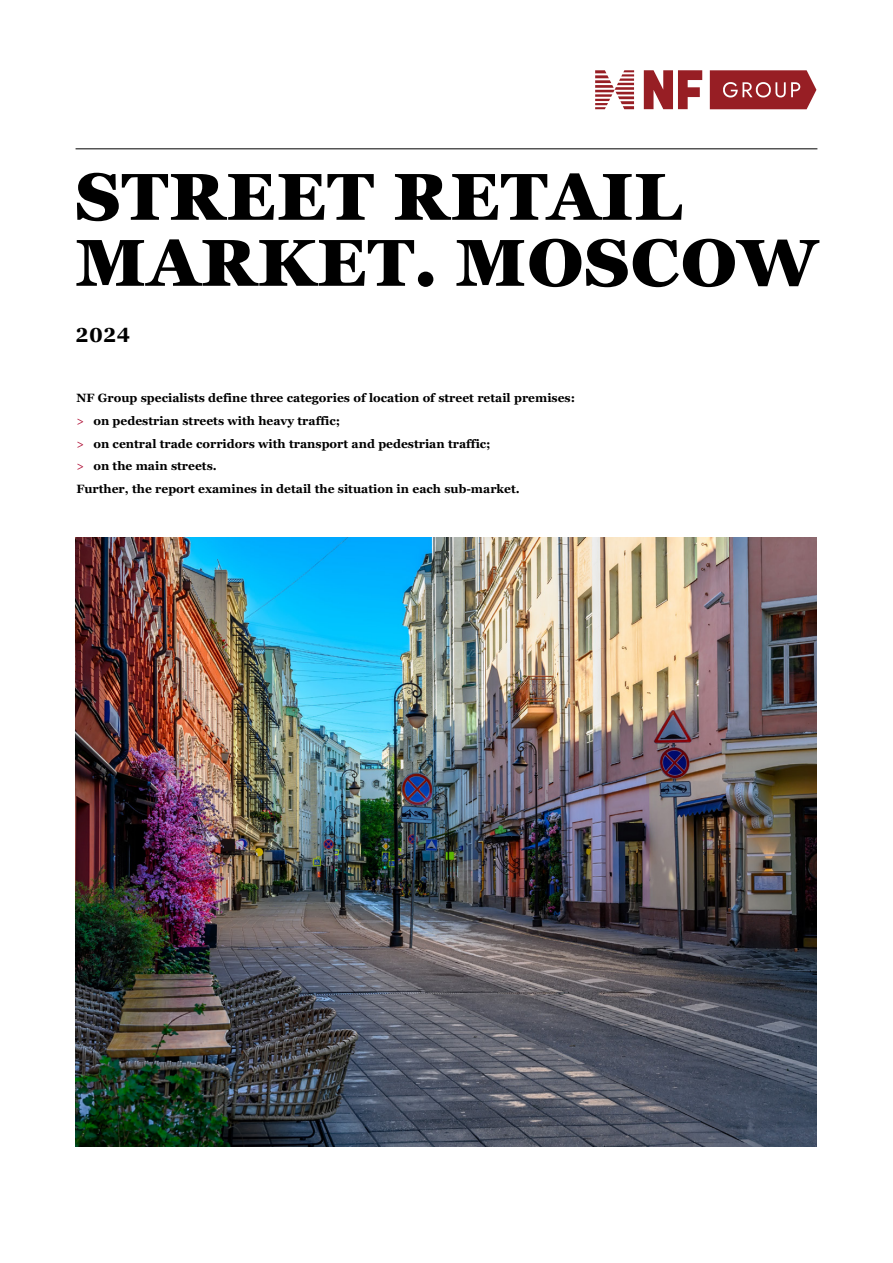
<style>
.page{position:relative;width:893px;height:1263px;background:#fff}
.page>*{position:absolute;margin:0;border:0;box-sizing:border-box;transform-origin:0 0}
.t1{font:900 66px/66px "Georgia Pro";letter-spacing:.015em;color:#000}
.t2{font:700 20.25px "Georgia Pro";color:#000}
.t3{font:700 12px/22.5px "Georgia Pro";color:#000}
.s1{font-weight:400;color:#ae0931}
</style>
<div class="page">
<img style="left:75px;top:538px;width:741px;height:608px">
<hr style="left:76px;top:148px;width:741px;height:1px;background:#000">
<svg style="left:644px;top:70px;width:58px;height:39px"></svg>
<svg style="left:595px;top:70px;width:39px;height:39px"></svg>
<svg style="left:710px;top:70px;width:106px;height:39px;background:#a43b41"></svg>
<h1 class="t1" style="left:76px;top:166px;width:743px">STREET RETAIL<br>MARKET. MOSCOW</h1>
<h2 class="t2" style="left:76px;top:323px;width:56px">2024</h2>
<p class="t3" style="left:76px;top:387px;width:500px">NF Group specialists define three categories of location of street retail premises: <span class="s1">&gt;</span> on pedestrian streets with heavy traffic;<br><span class="s1">&gt;</span> on central trade corridors with transport and pedestrian traffic;<br><span class="s1">&gt;</span> on the main streets.<br>Further, the report examines in detail the situation in each sub-market.</p>
</div>
